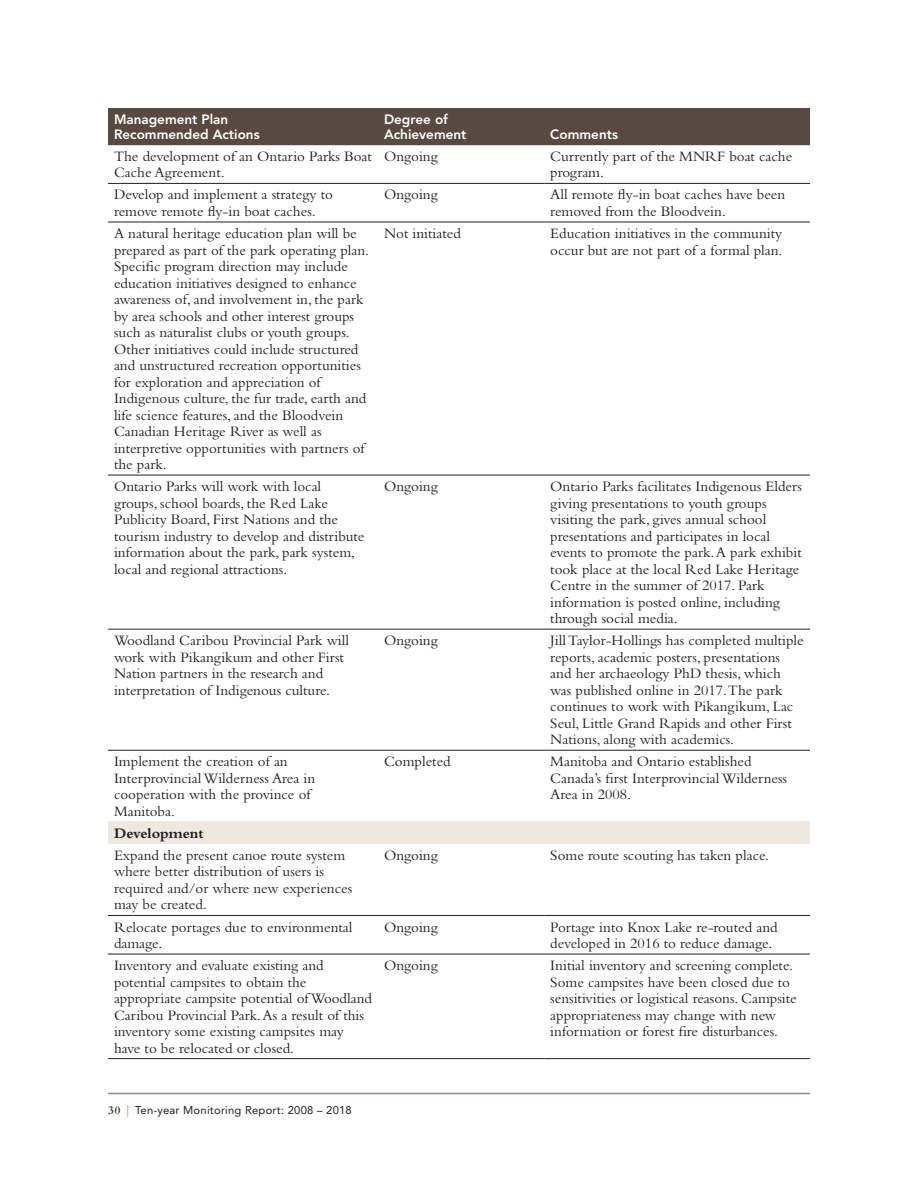
<style>
.page{position:relative;width:918px;height:1188px;background:#fff}
.page>*{position:absolute;margin:0;border:0;box-sizing:border-box;transform-origin:0 0}
.table_body{font:15px/16.5px "Bembo Std";color:#231f20}
.table_body-2{font:700 15px "Bembo Std";color:#231f20}
.table_header{font:800 13.5px/15px "Avenir LT Std";color:#fff}
.t1{font:11.25px "Avenir LT Std";letter-spacing:.02em;color:#231f20}
.s1{font-family:"Bembo Std";font-weight:600;font-size:12px}
.s2{font-family:"Myriad Pro";font-weight:600;font-size:12px;color:#c3b49b}
</style>
<div class="page">
<hr style="left:108px;top:1093px;width:702px;height:1px;background:#9b8679">
<div style="left:108px;top:108px;width:702px;height:37px;background:#594a41"></div>
<div style="left:108px;top:822px;width:702px;height:22px;background:#ede8e0"></div>
<hr style="left:108px;top:183px;width:270px;height:1px;background:#231f20">
<hr style="left:378px;top:183px;width:166px;height:1px;background:#231f20">
<hr style="left:544px;top:183px;width:266px;height:1px;background:#231f20">
<hr style="left:108px;top:222px;width:270px;height:1px;background:#231f20">
<hr style="left:378px;top:222px;width:166px;height:1px;background:#231f20">
<hr style="left:544px;top:222px;width:266px;height:1px;background:#231f20">
<hr style="left:108px;top:475px;width:270px;height:1px;background:#231f20">
<hr style="left:378px;top:475px;width:166px;height:1px;background:#231f20">
<hr style="left:544px;top:475px;width:266px;height:1px;background:#231f20">
<hr style="left:108px;top:629px;width:270px;height:1px;background:#231f20">
<hr style="left:378px;top:629px;width:166px;height:1px;background:#231f20">
<hr style="left:544px;top:629px;width:266px;height:1px;background:#231f20">
<hr style="left:108px;top:750px;width:270px;height:1px;background:#231f20">
<hr style="left:378px;top:750px;width:166px;height:1px;background:#231f20">
<hr style="left:544px;top:750px;width:266px;height:1px;background:#231f20">
<hr style="left:108px;top:915px;width:270px;height:1px;background:#231f20">
<hr style="left:378px;top:915px;width:166px;height:1px;background:#231f20">
<hr style="left:544px;top:915px;width:266px;height:1px;background:#231f20">
<hr style="left:108px;top:954px;width:270px;height:1px;background:#231f20">
<hr style="left:378px;top:954px;width:166px;height:1px;background:#231f20">
<hr style="left:544px;top:954px;width:266px;height:1px;background:#231f20">
<hr style="left:108px;top:1058px;width:270px;height:1px;background:#231f20">
<hr style="left:378px;top:1058px;width:166px;height:1px;background:#231f20">
<hr style="left:544px;top:1058px;width:266px;height:1px;background:#231f20">
<p class="table_header" style="left:114px;top:112px;width:147px">Management Plan<br>Recommended Actions</p>
<p class="table_header" style="left:384px;top:112px;width:84px">Degree of<br>Achievement</p>
<p class="table_header" style="left:550px;top:127px;width:69px">Comments</p>
<p class="table_body" style="left:114px;top:148px;width:259px">The development of an Ontario Parks Boat<br>Cache Agreement.</p>
<p class="table_body" style="left:384px;top:148px;width:55px">Ongoing</p>
<p class="table_body" style="left:550px;top:148px;width:244px">Currently part of the MNRF boat cache program.</p>
<p class="table_body" style="left:114px;top:186px;width:220px">Develop and implement a strategy to remove remote fly-in boat caches.</p>
<p class="table_body" style="left:384px;top:186px;width:55px">Ongoing</p>
<p class="table_body" style="left:550px;top:186px;width:237px">All remote fly-in boat caches have been removed from the Bloodvein.</p>
<p class="table_body" style="left:114px;top:225px;width:257px">A natural heritage education plan will be prepared as part of the park operating plan.<br>Specific program direction may include education initiatives designed to enhance awareness of, and involvement in, the park by area schools and other interest groups such as naturalist clubs or youth groups.<br>Other initiatives could include structured and unstructured recreation opportunities for exploration and appreciation of Indigenous culture, the fur trade, earth and life science features, and the Bloodvein Canadian Heritage River as well as interpretive opportunities with partners of the park.</p>
<p class="table_body" style="left:384px;top:225px;width:78px">Not initiated</p>
<p class="table_body" style="left:550px;top:225px;width:234px">Education initiatives in the community occur but are not part of a formal plan.</p>
<p class="table_body" style="left:114px;top:478px;width:252px">Ontario Parks will work with local groups, school boards, the Red Lake Publicity Board, First Nations and the tourism industry to develop and distribute information about the park, park system, local and regional attractions.</p>
<p class="table_body" style="left:384px;top:478px;width:55px">Ongoing</p>
<p class="table_body" style="left:550px;top:478px;width:253px">Ontario Parks facilitates Indigenous Elders giving presentations to youth groups visiting the park, gives annual school presentations and participates in local events to promote the park. A park exhibit took place at the local Red Lake Heritage Centre in the summer of 2017. Park information is posted online, including through social media.</p>
<p class="table_body" style="left:114px;top:632px;width:236px">Woodland Caribou Provincial Park will work with Pikangikum and other First Nation partners in the research and interpretation of Indigenous culture.</p>
<p class="table_body" style="left:384px;top:632px;width:55px">Ongoing</p>
<p class="table_body" style="left:550px;top:632px;width:255px">Jill Taylor-Hollings has completed multiple reports, academic posters, presentations and her archaeology PhD thesis, which was published online in 2017.The park continues to work with Pikangikum, Lac Seul, Little Grand Rapids and other First Nations, along with academics.</p>
<p class="table_body" style="left:114px;top:753px;width:203px">Implement the creation of an<br>Interprovincial Wilderness Area in cooperation with the province of<br>Manitoba.</p>
<p class="table_body" style="left:384px;top:753px;width:68px">Completed</p>
<p class="table_body" style="left:550px;top:753px;width:238px">Manitoba and Ontario established<br>Canada’s first Interprovincial Wilderness<br>Area in 2008.</p>
<p class="table_body-2" style="left:114px;top:825px;width:91px">Development</p>
<p class="table_body" style="left:114px;top:847px;width:240px">Expand the present canoe route system where better distribution of users is required and/or where new experiences may be created.</p>
<p class="table_body" style="left:384px;top:847px;width:55px">Ongoing</p>
<p class="table_body" style="left:550px;top:847px;width:220px">Some route scouting has taken place.</p>
<p class="table_body" style="left:114px;top:918px;width:240px">Relocate portages due to environmental damage.</p>
<p class="table_body" style="left:384px;top:918px;width:55px">Ongoing</p>
<p class="table_body" style="left:550px;top:918px;width:229px">Portage into Knox Lake re-routed and developed in 2016 to reduce damage.</p>
<p class="table_body" style="left:114px;top:957px;width:260px">Inventory and evaluate existing and potential campsites to obtain the appropriate campsite potential of Woodland Caribou Provincial Park. As a result of this inventory some existing campsites may have to be relocated or closed.</p>
<p class="table_body" style="left:384px;top:957px;width:55px">Ongoing</p>
<p class="table_body" style="left:550px;top:957px;width:248px">Initial inventory and screening complete.<br>Some campsites have been closed due to sensitivities or logistical reasons. Campsite appropriateness may change with new information or forest fire disturbances.</p>
<p class="t1" style="left:108px;top:1103px;width:245px"><span class="s1">30</span> <span class="s2">|</span> Ten-year Monitoring Report: 2008 – 2018</p>
</div>
